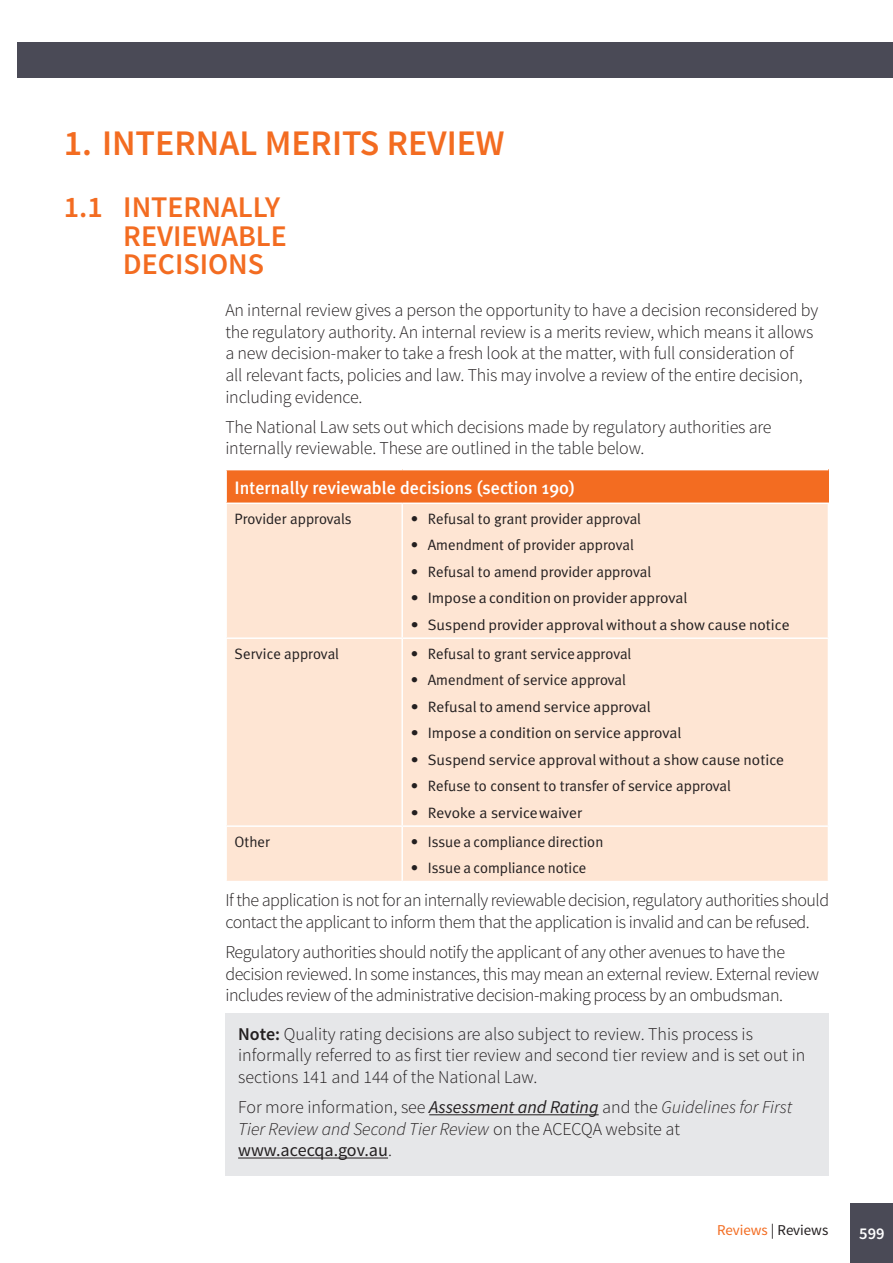
<style>
.page{position:relative;width:893px;height:1263px;background:#fff}
.page>*{position:absolute;margin:0;border:0;box-sizing:border-box;transform-origin:0 0}
.t1{font:600 36px "Source Sans Pro";color:#f36c21}
.t2{font:600 30px/28.5px "Source Sans Pro";color:#f36c21}
._02-body{font:300 18px/21.6px "Source Sans Pro";letter-spacing:-.01em;color:#231f20}
.table-style-2-header{font:500 18px "Meta Plus";color:#fff}
.t3{font:600 16.5px "Source Sans Pro";color:#fff}
.table-body-text{font:15px "Meta Plus Normal";color:#231f20}
.table-body-text-2{font:15px "Meta Plus Normal";color:#231f20;scale:1.05 1}
.t4{font:15px "Source Sans Pro";letter-spacing:-.005em;color:#231f20}
.s1{font-weight:600}
.s2{font-weight:400;font-style:italic}
.s3{font-style:italic}
.s4{font-weight:400}
.s5{color:#f36c21}
</style>
<div class="page">
<div style="left:17px;top:43px;width:876px;height:35px;background:#4a4a56"></div>
<div style="left:850px;top:1203px;width:43px;height:60px;background:#4a4a56"></div>
<div style="left:226px;top:470px;width:602px;height:33px;background:#f36c21"></div>
<div style="left:227px;top:504px;width:601px;height:377px;background:#fee5d3"></div>
<hr style="left:401px;top:504px;width:2px;height:133px;background:#fff">
<hr style="left:225px;top:637px;width:177px;height:2px;background:#fff">
<hr style="left:402px;top:637px;width:427px;height:2px;background:#fff">
<hr style="left:401px;top:639px;width:2px;height:186px;background:#fff">
<hr style="left:225px;top:825px;width:177px;height:2px;background:#fff">
<hr style="left:402px;top:825px;width:427px;height:2px;background:#fff">
<hr style="left:401px;top:827px;width:2px;height:54px;background:#fff">
<hr style="left:225px;top:470px;width:2px;height:32px;background:#fff">
<hr style="left:225px;top:502px;width:177px;height:2px;background:#fff">
<hr style="left:402px;top:502px;width:427px;height:2px;background:#fff">
<div style="left:225px;top:1013px;width:604px;height:163px;background:#e6e7e9"></div>
<hr style="left:429px;top:1114px;width:170px;height:1px;background:#231f20">
<hr style="left:238px;top:1157px;width:150px;height:1px;background:#231f20">
<p class="t1" style="left:64px;top:120px;width:442px">1. INTERNAL MERITS REVIEW</p>
<p class="t2" style="left:123px;top:194px;width:165px;text-indent:-60px">1.1 INTERNALLY<br>REVIEWABLE<br>DECISIONS</p>
<p class="_02-body" style="left:225px;top:300px;width:594px">An internal review gives a person the opportunity to have a decision reconsidered by the regulatory authority. An internal review is a merits review, which means it allows a new decision-maker to take a fresh look at the matter, with full consideration of<br>all relevant facts, policies and law. This may involve a review of the entire decision, including evidence.</p>
<p class="_02-body" style="left:225px;top:416px;width:548px">The National Law sets out which decisions made by regulatory authorities are internally reviewable. These are outlined in the table below.</p>
<p class="table-style-2-header" style="left:235px;top:477px;width:342px">Internally reviewable decisions (section 190)</p>
<p class="table-body-text" style="left:235px;top:510px;width:119px">Provider approvals</p>
<p class="table-body-text" style="left:411px;top:510px;width:232px">• Refusal to grant provider approval</p>
<p class="table-body-text" style="left:411px;top:536px;width:224px">• Amendment of provider approval</p>
<p class="table-body-text" style="left:411px;top:563px;width:242px">• Refusal to amend provider approval</p>
<p class="table-body-text-2" style="left:411px;top:589px;width:265px">• Impose a condition on provider approval</p>
<p class="table-body-text-2" style="left:411px;top:616px;width:362px">• Suspend provider approval without a show cause notice</p>
<p class="table-body-text" style="left:235px;top:645px;width:106px">Service approval</p>
<p class="table-body-text" style="left:411px;top:645px;width:222px">• Refusal to grant serviceapproval</p>
<p class="table-body-text" style="left:411px;top:671px;width:217px">• Amendment of service approval</p>
<p class="table-body-text-2" style="left:411px;top:698px;width:230px">• Refusal to amend service approval</p>
<p class="table-body-text-2" style="left:411px;top:724px;width:259px">• Impose a condition on service approval</p>
<p class="table-body-text-2" style="left:411px;top:751px;width:357px">• Suspend service approval without a show cause notice</p>
<p class="table-body-text" style="left:411px;top:777px;width:322px">• Refuse to consent to transfer of service approval</p>
<p class="table-body-text-2" style="left:411px;top:804px;width:165px">• Revoke a servicewaiver</p>
<p class="table-body-text" style="left:235px;top:833px;width:37px">Other</p>
<p class="table-body-text" style="left:411px;top:833px;width:194px">• Issue a compliance direction</p>
<p class="table-body-text" style="left:411px;top:859px;width:177px">• Issue a compliance notice</p>
<p class="_02-body" style="left:225px;top:890px;width:605px">If the application is not for an internally reviewable decision, regulatory authorities should contact the applicant to inform them that the application is invalid and can be refused.</p>
<p class="_02-body" style="left:225px;top:941px;width:595px">Regulatory authorities should notify the applicant of any other avenues to have the decision reviewed. In some instances, this may mean an external review. External review includes review of the administrative decision-making process by an ombudsman.</p>
<p class="_02-body" style="left:238px;top:1023px;width:569px"><span class="s1">Note:</span> Quality rating decisions are also subject to review. This process is informally referred to as first tier review and second tier review and is set out in sections 141 and 144 of the National Law.</p>
<p class="_02-body" style="left:238px;top:1096px;width:555px">For more information, see <span class="s2">Assessment and Rating</span> and the <span class="s3">Guidelines for First<br>Tier Review and Second Tier Review</span> on the ACECQA website at <span class="s4">www.acecqa.gov.au</span>.</p>
<p class="t4" style="left:717px;top:1221px;width:113px"><span class="s5">Reviews</span> | Reviews</p>
<p class="t3" style="left:859px;top:1223px;width:27px">599</p>
</div>
